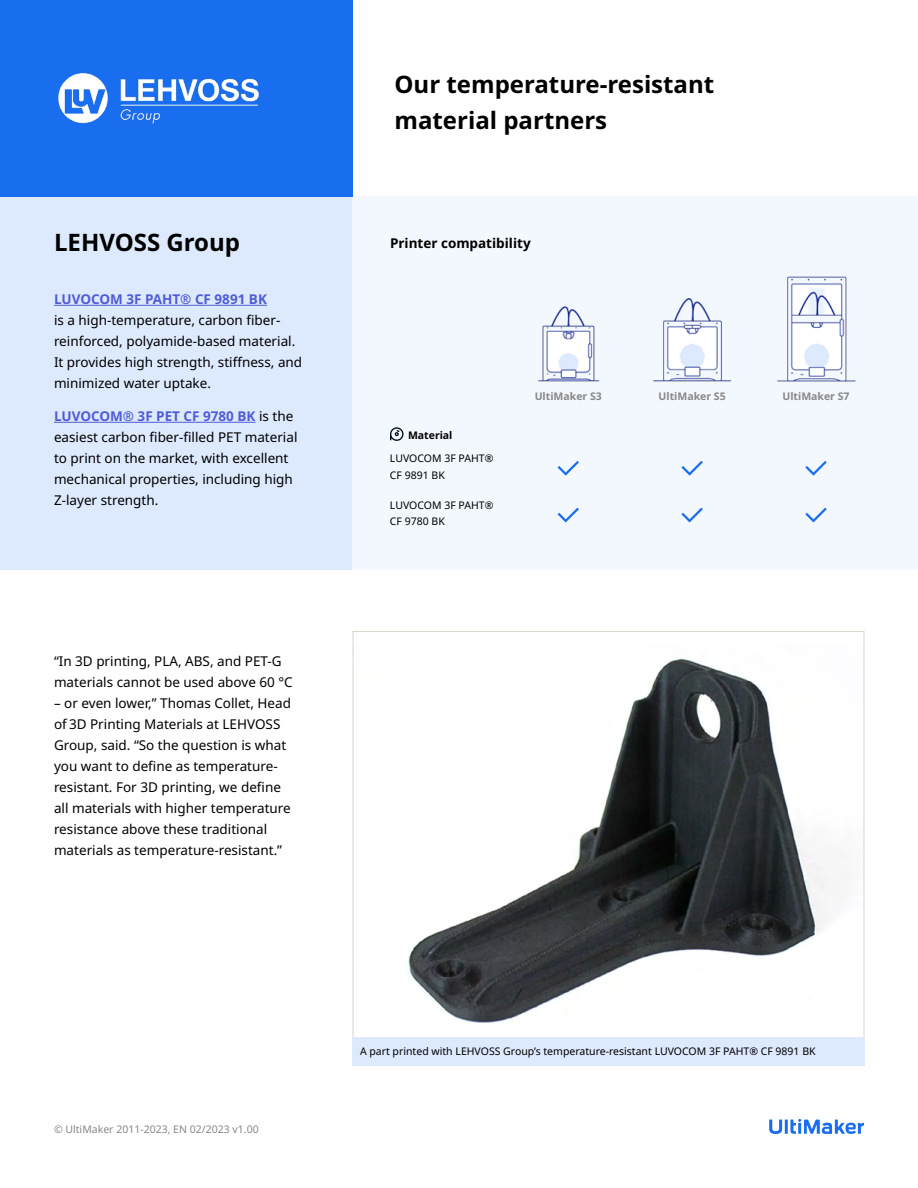
<style>
.page{position:relative;width:918px;height:1188px;background:#fff}
.page>*{position:absolute;margin:0;border:0;box-sizing:border-box;transform-origin:0 0}
.t1{font:700 24px/36px "Noto Sans";color:#000}
.t2{font:13.5px/21px "Noto Sans";color:#000}
.t3{font:700 13.5px "Noto Sans";color:#4f5cd6}
.t4{font:700 13.5px "Noto Sans";color:#000}
.t5{font:10.5px/16.5px "Noto Sans";color:#000}
.t6{font:10.5px "Noto Sans";color:#878787}
.t7{font:700 10.5px "Noto Sans";color:#878787}
.t8{font:700 10.5px "Noto Sans";color:#000}
.s1{font-weight:700;color:#4f5cd6}
</style>
<div class="page">
<svg style="left:769px;top:1119px;width:95px;height:15px"></svg>
<div style="left:0;top:196px;width:352px;height:374px;background:#dde9fd"></div>
<div style="left:352px;top:196px;width:566px;height:374px;background:#f3f8fe"></div>
<hr style="left:54px;top:305px;width:213px;height:1px;background:#4f5cd6">
<hr style="left:54px;top:422px;width:202px;height:1px;background:#4f5cd6">
<img style="left:408px;top:658px;width:430px;height:364px">
<div style="left:352px;top:1037px;width:513px;height:29px;background:#dde9fd"></div>
<img style="left:537px;top:306px;width:63px;height:76px">
<img style="left:653px;top:298px;width:79px;height:84px">
<img style="left:777px;top:276px;width:79px;height:106px">
<svg style="left:558px;top:461px;width:21px;height:15px"></svg>
<svg style="left:558px;top:508px;width:21px;height:15px"></svg>
<svg style="left:681px;top:461px;width:22px;height:15px"></svg>
<svg style="left:681px;top:508px;width:22px;height:15px"></svg>
<svg style="left:805px;top:461px;width:22px;height:15px"></svg>
<svg style="left:805px;top:508px;width:22px;height:15px"></svg>
<svg style="left:390px;top:427px;width:14px;height:14px"></svg>
<div style="left:0;top:0;width:352px;height:196px;background:#196ef0"></div>
<img style="left:58px;top:72px;width:202px;height:52px">
<h1 class="t1" style="left:54px;top:224px;width:188px">LEHVOSS Group</h1>
<p class="t3" style="left:54px;top:291px;width:215px">LUVOCOM 3F PAHT® CF 9891 BK</p>
<p class="t2" style="left:54px;top:310px;width:250px">is a high-temperature, carbon fiber&shy;reinforced, polyamide-based material.<br>It provides high strength, stiffness, and minimized water uptake.</p>
<p class="t2" style="left:54px;top:406px;width:245px"><span class="s1">LUVOCOM® 3F PET CF 9780 BK</span> is the easiest carbon fiber-filled PET material to print on the market, with excellent mechanical properties, including high Z-layer strength.</p>
<p class="t2" style="left:54px;top:651px;width:240px">“In 3D printing, PLA, ABS, and PET-G materials cannot be used above 60 °C</p>
<p class="t2" style="left:54px;top:693px;width:239px">– or even lower,” Thomas Collet, Head of 3D Printing Materials at LEHVOSS Group, said. “So the question is what you want to define as temperature&shy;resistant. For 3D printing, we define all materials with higher temperature resistance above these traditional materials as temperature-resistant.”</p>
<h1 class="t1" style="left:394px;top:67px;width:321px">Our temperature-resistant material partners</h1>
<p class="t4" style="left:390px;top:236px;width:142px">Printer compatibility</p>
<p class="t8" style="left:408px;top:429px;width:46px">Material</p>
<p class="t5" style="left:390px;top:450px;width:105px">LUVOCOM 3F PAHT®<br>CF 9891 BK</p>
<p class="t5" style="left:390px;top:497px;width:105px">LUVOCOM 3F PAHT®<br>CF 9780 BK</p>
<p class="t7" style="left:535px;top:390px;width:69px">UltiMaker S3</p>
<p class="t7" style="left:659px;top:390px;width:69px">UltiMaker S5</p>
<p class="t7" style="left:782px;top:390px;width:69px">UltiMaker S7</p>
<p class="t6" style="left:54px;top:1123px;width:206px">© UltiMaker 2011-2023, EN 02/2023 v1.00</p>
<p class="t5" style="left:360px;top:1043px;width:457px">A part printed with LEHVOSS Group’s temperature-resistant LUVOCOM 3F PAHT® CF 9891 BK</p>
</div>
